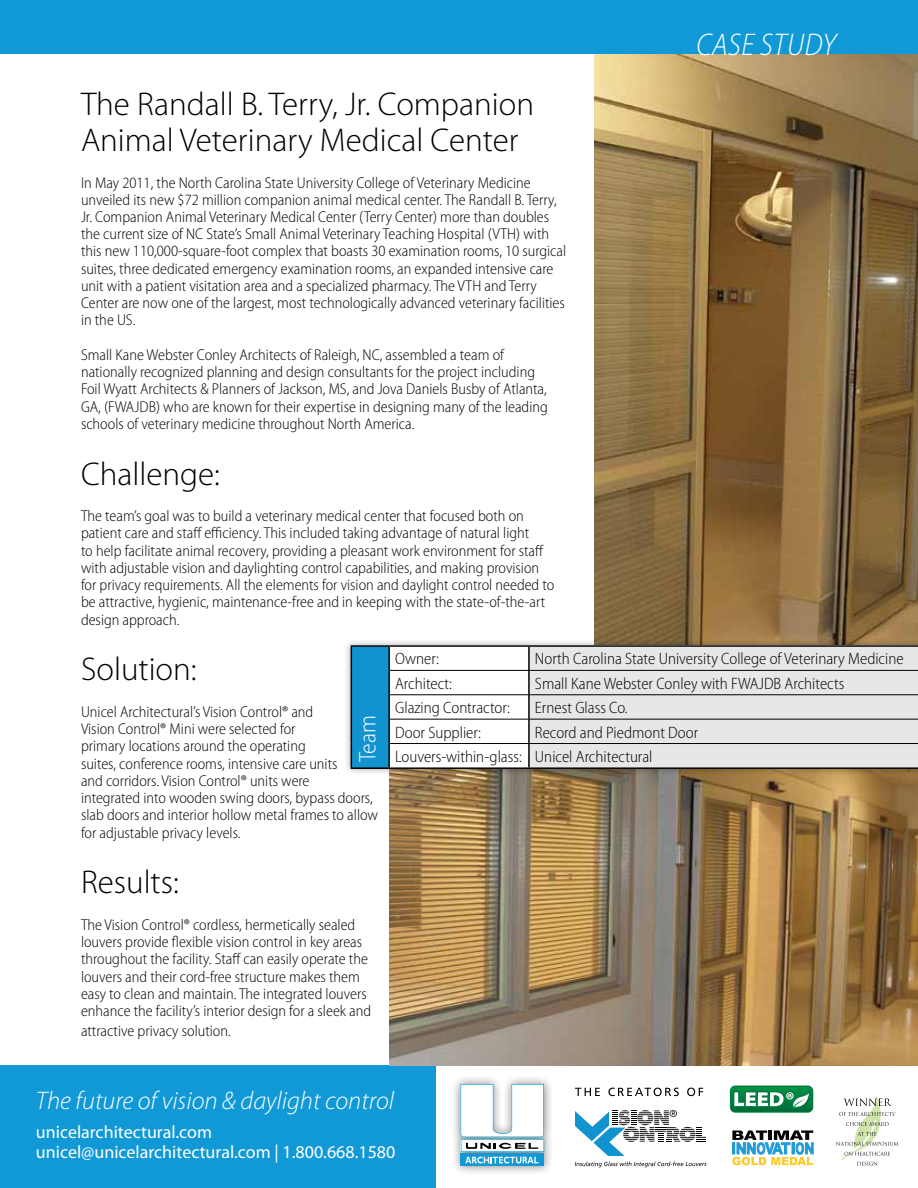
<style>
.page{position:relative;width:918px;height:1188px;background:#fff}
.page>*{position:absolute;margin:0;border:0;box-sizing:border-box;transform-origin:0 0}
.t1{font:300 33px/36px "Myriad Pro";color:#000}
.t2{font:italic 300 semi-condensed 31.5px "Myriad Pro";letter-spacing:.02em;color:#fff}
.t3{font:italic 300 25.5px "Myriad Pro";color:#fff}
.t4{font:300 semi-condensed 24px "Myriad Pro";color:#fff}
.t5{font:18px/20.2px "Myriad Pro";color:#fff}
.t6{font:300 semi-condensed 16.5px/24.3px "Myriad Pro";color:#000}
.t7{font:300 semi-condensed 15.75px/17.2px "Myriad Pro";color:#000}
</style>
<div class="page">
<div style="left:0;top:1066px;width:436px;height:122px;background:#1099d6"></div>
<svg style="left:732px;top:1130px;width:82px;height:35px"></svg>
<svg style="left:836px;top:1095px;width:63px;height:71px"></svg>
<svg style="left:575px;top:1162px;width:132px;height:5px"></svg>
<svg style="left:575px;top:1110px;width:131px;height:46px"></svg>
<svg style="left:575px;top:1088px;width:25px;height:8px"></svg>
<svg style="left:608px;top:1088px;width:71px;height:8px"></svg>
<svg style="left:687px;top:1088px;width:16px;height:8px"></svg>
<div style="left:450px;top:1074px;width:103px;height:101px;background:#000;opacity:.5"></div>
<svg style="left:461px;top:1163px;width:83px;height:3px"></svg>
<svg style="left:460px;top:1084px;width:84px;height:79px"></svg>
<svg style="left:730px;top:1086px;width:83px;height:27px"></svg>
<img style="left:389px;top:775px;width:529px;height:291px">
<img style="left:594px;top:54px;width:324px;height:584px">
<div style="left:344px;top:638px;width:574px;height:137px;background:#000;opacity:.35"></div>
<div style="left:351px;top:645px;width:567px;height:124px;background:#fff"></div>
<div style="left:351px;top:646px;width:38px;height:122px;background:#1093cf"></div>
<div style="left:530px;top:647px;width:388px;height:120px;background:#e6e7e8"></div>
<hr style="left:528px;top:647px;width:2px;height:23px;background:#000">
<hr style="left:528px;top:671px;width:2px;height:24px;background:#000">
<hr style="left:528px;top:695px;width:2px;height:24px;background:#000">
<hr style="left:528px;top:719px;width:2px;height:24px;background:#000">
<hr style="left:528px;top:744px;width:2px;height:23px;background:#000">
<hr style="left:390px;top:670px;width:139px;height:1px;background:#000">
<hr style="left:529px;top:670px;width:389px;height:1px;background:#000">
<hr style="left:390px;top:695px;width:139px;height:1px;background:#000">
<hr style="left:529px;top:695px;width:389px;height:1px;background:#000">
<hr style="left:390px;top:719px;width:139px;height:1px;background:#000">
<hr style="left:529px;top:719px;width:389px;height:1px;background:#000">
<hr style="left:390px;top:743px;width:139px;height:1px;background:#000">
<hr style="left:529px;top:743px;width:389px;height:1px;background:#000">
<hr style="left:351px;top:645px;width:38px;height:2px;background:#000">
<hr style="left:389px;top:645px;width:140px;height:2px;background:#000">
<hr style="left:388px;top:647px;width:2px;height:23px;background:#000">
<hr style="left:529px;top:645px;width:389px;height:2px;background:#000">
<hr style="left:388px;top:670px;width:2px;height:25px;background:#000">
<hr style="left:388px;top:695px;width:2px;height:24px;background:#000">
<hr style="left:388px;top:719px;width:2px;height:25px;background:#000">
<svg style="left:351px;top:647px;width:1px;height:120px"></svg>
<hr style="left:388px;top:744px;width:2px;height:23px;background:#000">
<hr style="left:351px;top:767px;width:38px;height:2px;background:#000">
<hr style="left:389px;top:767px;width:140px;height:2px;background:#000">
<hr style="left:529px;top:767px;width:389px;height:2px;background:#000">
<div style="left:0;top:0;width:918px;height:54px;background:#1099d6"></div>
<h2 class="t2" style="left:696px;top:28px;width:142px">CASE STUDY</h2>
<h1 class="t1" style="left:81px;top:86px;width:455px">The Randall B. Terry, Jr. Companion<br>Animal Veterinary Medical Center</h1>
<p class="t7" style="left:81px;top:174px;width:487px">In May 2011, the North Carolina State University College of Veterinary Medicine unveiled its new $72 million companion animal medical center. The Randall B. Terry, Jr. Companion Animal Veterinary Medical Center (Terry Center) more than doubles the current size of NC State’s Small Animal Veterinary Teaching Hospital (VTH) with this new 110,000-square-foot complex that boasts 30 examination rooms, 10 surgical suites, three dedicated emergency examination rooms, an expanded intensive care unit with a patient visitation area and a specialized pharmacy. The VTH and Terry Center are now one of the largest, most technologically advanced veterinary facilities in the US.</p>
<p class="t7" style="left:81px;top:346px;width:468px">Small Kane Webster Conley Architects of Raleigh, NC, assembled a team of nationally recognized planning and design consultants for the project including Foil Wyatt Architects &amp; Planners of Jackson, MS, and Jova Daniels Busby of Atlanta, GA, (FWAJDB) who are known for their expertise in designing many of the leading schools of veterinary medicine throughout North America.</p>
<h1 class="t1" style="left:81px;top:456px;width:140px">Challenge:</h1>
<p class="t7" style="left:81px;top:508px;width:475px">The team’s goal was to build a veterinary medical center that focused both on patient care and staff efficiency. This included taking advantage of natural light<br>to help facilitate animal recovery, providing a pleasant work environment for staff with adjustable vision and daylighting control capabilities, and making provision for privacy requirements. All the elements for vision and daylight control needed to be attractive, hygienic, maintenance-free and in keeping with the state-of-the-art design approach.</p>
<h1 class="t1" style="left:81px;top:652px;width:117px">Solution:</h1>
<p class="t7" style="left:81px;top:703px;width:299px">Unicel Architectural’s Vision Control® and<br>Vision Control® Mini were selected for<br>primary locations around the operating<br>suites, conference rooms, intensive care units<br>and corridors. Vision Control® units were<br>integrated into wooden swing doors, bypass doors, slab doors and interior hollow metal frames to allow for adjustable privacy levels.</p>
<h1 class="t1" style="left:81px;top:865px;width:99px">Results:</h1>
<p class="t7" style="left:81px;top:916px;width:292px">The Vision Control® cordless, hermetically sealed louvers provide flexible vision control in key areas throughout the facility. Staff can easily operate the louvers and their cord-free structure makes them easy to clean and maintain. The integrated louvers enhance the facility’s interior design for a sleek and</p>
<p class="t7" style="left:81px;top:1022px;width:151px">attractive privacy solution.</p>
<p class="t6" style="left:395px;top:647px;width:45px">Owner:</p>
<p class="t6" style="left:535px;top:647px;width:370px">North Carolina State University College of Veterinary Medicine</p>
<p class="t6" style="left:395px;top:671px;width:58px">Architect:</p>
<p class="t6" style="left:535px;top:671px;width:311px">Small Kane Webster Conley with FWAJDB Architects</p>
<p class="t6" style="left:395px;top:696px;width:116px">Glazing Contractor:</p>
<p class="t6" style="left:535px;top:696px;width:94px">Ernest Glass Co.</p>
<p class="t6" style="left:395px;top:720px;width:87px">Door Supplier:</p>
<h3 class="t4" style="left:354px;top:762px;width:49px;rotate:-90deg">Team</h3>
<p class="t6" style="left:395px;top:720px;width:305px;text-indent:140px">Record and Piedmont Door<br>Louvers-within-glass: Unicel Architectural</p>
<h3 class="t3" style="left:36px;top:1087px;width:360px">The future of vision &amp; daylight control</h3>
<p class="t5" style="left:36px;top:1121px;width:361px">unicelarchitectural.com unicel@unicelarchitectural.com | 1.800.668.1580</p>
</div>
